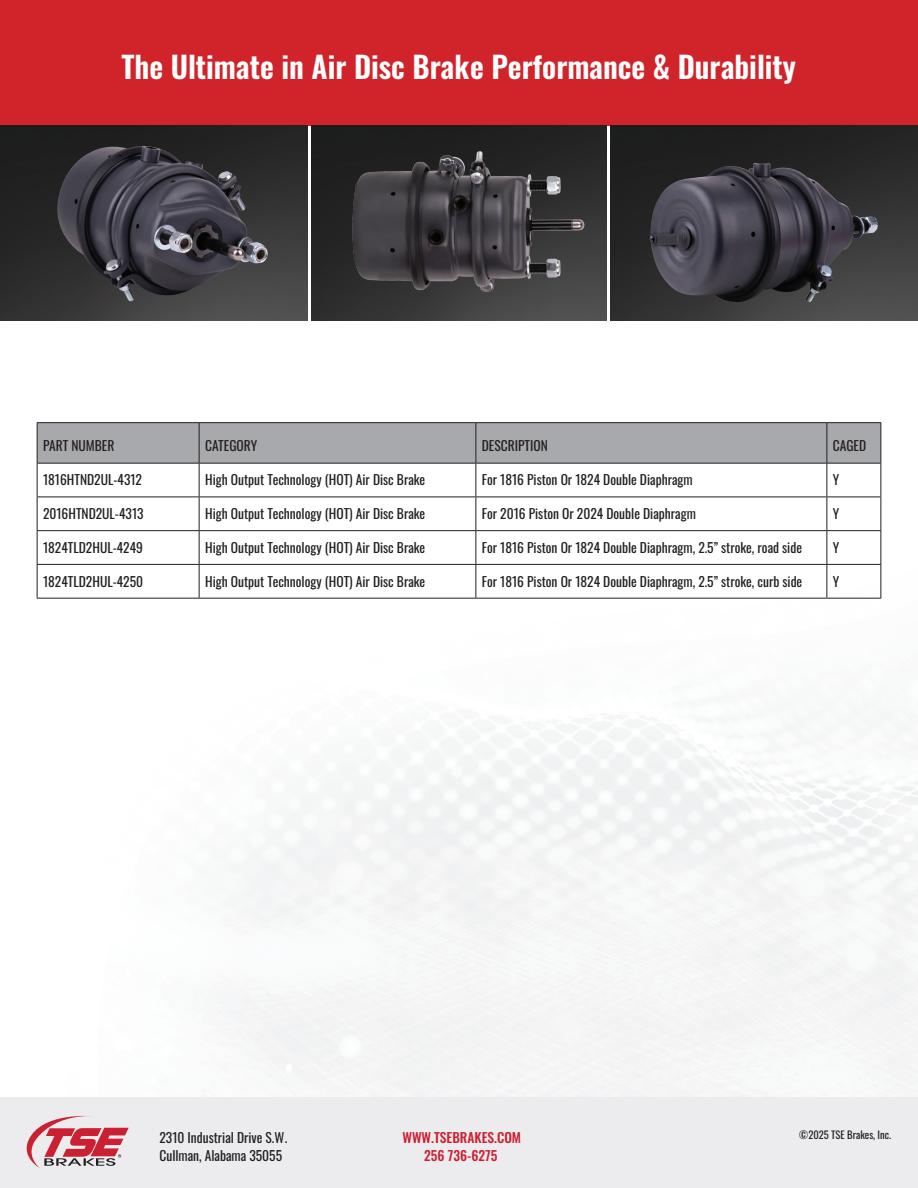
<style>
.page{position:relative;width:918px;height:1188px;background:#fff}
.page>*{position:absolute;margin:0;border:0;box-sizing:border-box;transform-origin:0 0}
.titre{font:600 30px "Oswald";color:#fff}
.tableau{font:13.5px "Oswald";color:#231f20}
.t1{font:500 13.5px "Oswald";color:#ca2032}
.t2{font:10.5px "Oswald";color:#231f20}
</style>
<div class="page">
<img style="left:0;top:422px;width:918px;height:676px">
<div style="left:0;top:1098px;width:918px;height:90px;background:#ececee"></div>
<svg style="left:26px;top:1115px;width:103px;height:53px"></svg>
<div style="left:0;top:0;width:918px;height:125px;background:#d1232a"></div>
<img style="left:312px;top:125px;width:294px;height:196px">
<img style="left:611px;top:125px;width:307px;height:196px">
<img style="left:0;top:125px;width:307px;height:196px">
<div style="left:38px;top:423px;width:842px;height:40px;background:#a8a9ad"></div>
<hr style="left:37px;top:422px;width:162px;height:1px;background:#231f20">
<hr style="left:37px;top:423px;width:1px;height:40px;background:#231f20">
<hr style="left:199px;top:422px;width:277px;height:1px;background:#231f20">
<hr style="left:199px;top:423px;width:1px;height:40px;background:#231f20">
<hr style="left:476px;top:422px;width:351px;height:1px;background:#231f20">
<hr style="left:476px;top:423px;width:1px;height:40px;background:#231f20">
<hr style="left:827px;top:422px;width:54px;height:1px;background:#231f20">
<hr style="left:826px;top:423px;width:1px;height:40px;background:#231f20">
<hr style="left:880px;top:423px;width:1px;height:40px;background:#231f20">
<hr style="left:37px;top:463px;width:162px;height:1px;background:#231f20">
<hr style="left:37px;top:464px;width:1px;height:33px;background:#231f20">
<hr style="left:199px;top:463px;width:277px;height:1px;background:#231f20">
<hr style="left:199px;top:464px;width:1px;height:33px;background:#231f20">
<hr style="left:476px;top:463px;width:351px;height:1px;background:#231f20">
<hr style="left:476px;top:464px;width:1px;height:33px;background:#231f20">
<hr style="left:827px;top:463px;width:54px;height:1px;background:#231f20">
<hr style="left:826px;top:464px;width:1px;height:33px;background:#231f20">
<hr style="left:880px;top:464px;width:1px;height:33px;background:#231f20">
<hr style="left:37px;top:497px;width:162px;height:1px;background:#231f20">
<hr style="left:37px;top:497px;width:1px;height:33px;background:#231f20">
<hr style="left:199px;top:497px;width:277px;height:1px;background:#231f20">
<hr style="left:199px;top:497px;width:1px;height:33px;background:#231f20">
<hr style="left:476px;top:497px;width:351px;height:1px;background:#231f20">
<hr style="left:476px;top:497px;width:1px;height:33px;background:#231f20">
<hr style="left:827px;top:497px;width:54px;height:1px;background:#231f20">
<hr style="left:826px;top:497px;width:1px;height:33px;background:#231f20">
<hr style="left:880px;top:497px;width:1px;height:33px;background:#231f20">
<hr style="left:37px;top:530px;width:162px;height:1px;background:#231f20">
<hr style="left:37px;top:531px;width:1px;height:33px;background:#231f20">
<hr style="left:199px;top:530px;width:277px;height:1px;background:#231f20">
<hr style="left:199px;top:531px;width:1px;height:33px;background:#231f20">
<hr style="left:476px;top:530px;width:351px;height:1px;background:#231f20">
<hr style="left:476px;top:531px;width:1px;height:33px;background:#231f20">
<hr style="left:827px;top:530px;width:54px;height:1px;background:#231f20">
<hr style="left:826px;top:531px;width:1px;height:33px;background:#231f20">
<hr style="left:880px;top:531px;width:1px;height:33px;background:#231f20">
<hr style="left:37px;top:564px;width:162px;height:1px;background:#231f20">
<hr style="left:37px;top:565px;width:1px;height:33px;background:#231f20">
<hr style="left:199px;top:564px;width:277px;height:1px;background:#231f20">
<hr style="left:199px;top:565px;width:1px;height:33px;background:#231f20">
<hr style="left:476px;top:564px;width:351px;height:1px;background:#231f20">
<hr style="left:476px;top:565px;width:1px;height:33px;background:#231f20">
<hr style="left:827px;top:564px;width:54px;height:1px;background:#231f20">
<hr style="left:826px;top:565px;width:1px;height:33px;background:#231f20">
<hr style="left:880px;top:565px;width:1px;height:33px;background:#231f20">
<hr style="left:37px;top:598px;width:162px;height:1px;background:#231f20">
<hr style="left:199px;top:598px;width:277px;height:1px;background:#231f20">
<hr style="left:476px;top:598px;width:351px;height:1px;background:#231f20">
<hr style="left:827px;top:598px;width:54px;height:1px;background:#231f20">
<img style="left:348px;top:147px;width:241px;height:160px">
<img style="left:54px;top:144px;width:215px;height:158px">
<img style="left:649px;top:160px;width:231px;height:142px">
<p class="titre" style="left:121px;top:51px;width:676px">The Ultimate in Air Disc Brake Performance &amp; Durability</p>
<p class="tableau" style="left:43px;top:433px;width:73px">PART NUMBER</p>
<p class="tableau" style="left:205px;top:433px;width:54px">CATEGORY</p>
<p class="tableau" style="left:482px;top:433px;width:68px">DESCRIPTION</p>
<p class="tableau" style="left:833px;top:433px;width:35px">CAGED</p>
<p class="tableau" style="left:43px;top:468px;width:100px">1816HTND2UL-4312</p>
<p class="tableau" style="left:205px;top:468px;width:222px">High Output Technology (HOT) Air Disc Brake</p>
<p class="tableau" style="left:482px;top:468px;width:212px">For 1816 Piston Or 1824 Double Diaphragm</p>
<p class="tableau" style="left:833px;top:468px;width:8px">Y</p>
<p class="tableau" style="left:43px;top:502px;width:102px">2016HTND2UL-4313</p>
<p class="tableau" style="left:205px;top:502px;width:222px">High Output Technology (HOT) Air Disc Brake</p>
<p class="tableau" style="left:482px;top:502px;width:216px">For 2016 Piston Or 2024 Double Diaphragm</p>
<p class="tableau" style="left:833px;top:502px;width:8px">Y</p>
<p class="tableau" style="left:43px;top:535px;width:101px">1824TLD2HUL-4249</p>
<p class="tableau" style="left:205px;top:535px;width:222px">High Output Technology (HOT) Air Disc Brake</p>
<p class="tableau" style="left:482px;top:535px;width:322px">For 1816 Piston Or 1824 Double Diaphragm, 2.5” stroke, road side</p>
<p class="tableau" style="left:833px;top:535px;width:8px">Y</p>
<p class="tableau" style="left:43px;top:569px;width:102px">1824TLD2HUL-4250</p>
<p class="tableau" style="left:205px;top:569px;width:222px">High Output Technology (HOT) Air Disc Brake</p>
<p class="tableau" style="left:482px;top:569px;width:322px">For 1816 Piston Or 1824 Double Diaphragm, 2.5” stroke, curb side</p>
<p class="tableau" style="left:833px;top:569px;width:8px">Y</p>
<p class="tableau" style="left:160px;top:1125px;width:129px">2310 Industrial Drive S.W.</p>
<p class="tableau" style="left:160px;top:1143px;width:124px">Cullman, Alabama 35055</p>
<p class="t1" style="left:402px;top:1130px;width:120px">WWW.TSEBRAKES.COM</p>
<p class="t1" style="left:424px;top:1148px;width:75px">256 736-6275</p>
<p class="t2" style="left:799px;top:1126px;width:93px">©2025 TSE Brakes, Inc.</p>
</div>
